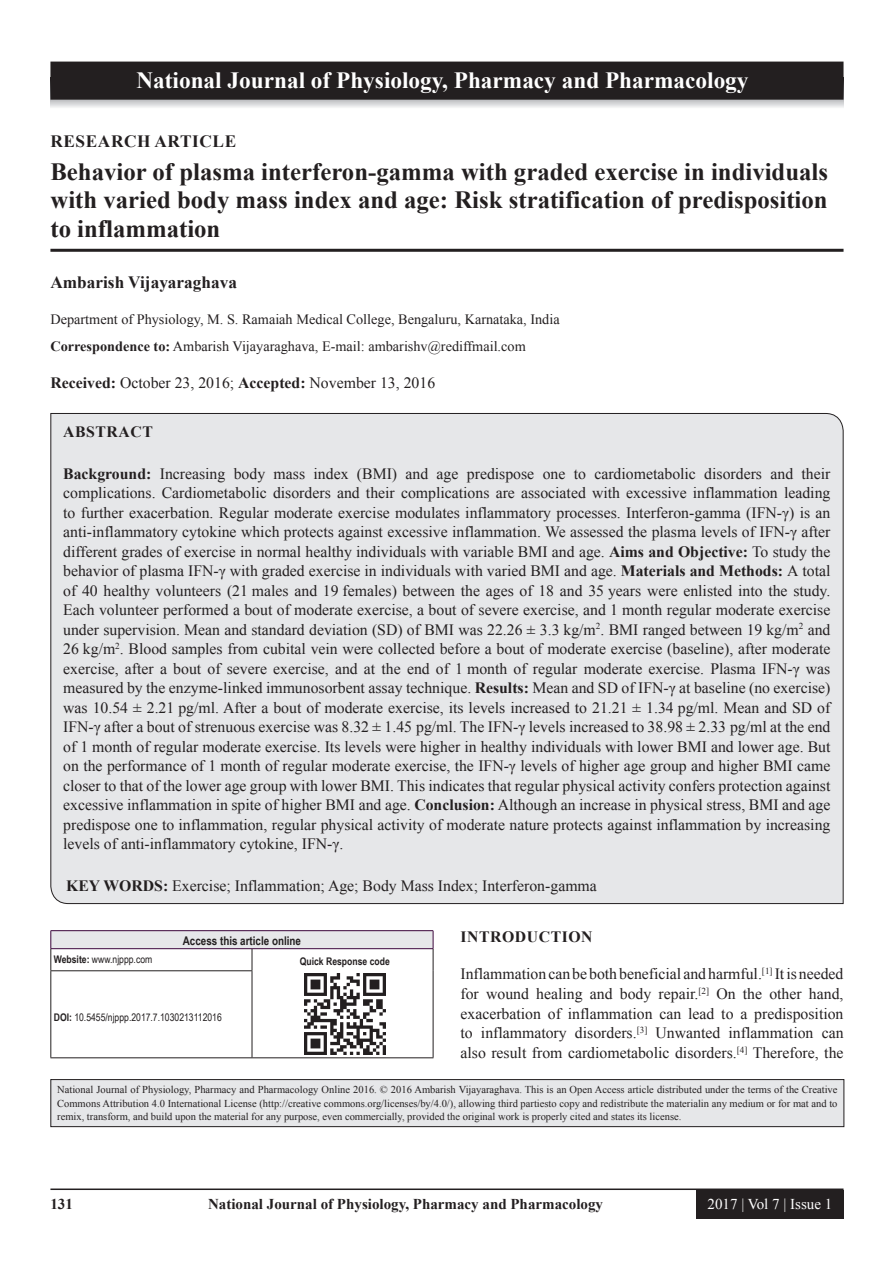
<style>
.page{position:relative;width:894px;height:1263px;background:#fff}
.page>*{position:absolute;margin:0;border:0;box-sizing:border-box;transform-origin:0 0}
.AT{font:700 24.75px/28.5px "Times New Roman";color:#231f20;text-align:justify}
.JN{font:700 23.25px "Times New Roman";color:#fff}
.AU{font:700 17.25px "Times New Roman";color:#231f20}
.AH{font:700 17.25px "Times New Roman";letter-spacing:.035em;color:#231f20}
.ABS{font:15.75px/19.5px "Times New Roman";color:#231f20;text-align:justify}
.TX{font:15.75px/19.6px "Times New Roman";color:#231f20;text-align:justify}
.KWD{font:15.75px "Times New Roman";color:#231f20}
.ABSH{font:700 15.75px "Times New Roman";letter-spacing:.035em;color:#231f20}
.RF{font:700 15px "Times New Roman";color:#231f20}
.RF_VOL{font:15px "Times New Roman";color:#fff}
.AFF{font:14.25px "Times New Roman";color:#231f20}
.ADD{font:14.25px "Times New Roman";color:#231f20}
.AAO{font:700 12px "Arial Narrow";color:#231f20}
.JN_TX{font:10.5px/13.5px "Times New Roman";color:#231f20;text-align:justify}
.Web{font:10.5px "Arial Narrow";color:#231f20}
.Web-2{font:700 10.5px "Arial Narrow";color:#231f20}
.s1{font-weight:700}
</style>
<div class="page">
<hr style="left:50px;top:1188px;width:793px;height:2px;background:#231f20">
<div style="left:696px;top:1190px;width:147px;height:28px;background:#231f20"></div>
<hr style="left:50px;top:249px;width:793px;height:3px;background:#231f20">
<div style="left:50px;top:413px;width:793px;height:491px;background:#e6e7e9"></div>
<div style="left:51px;top:930px;width:382px;height:18px;background:#e6e7e9"></div>
<hr style="left:51px;top:948px;width:201px;height:1px;background:#3e083e">
<hr style="left:252px;top:948px;width:181px;height:1px;background:#3e083e">
<svg style="left:50px;top:931px;width:2px;height:39px"></svg>
<svg style="left:251px;top:949px;width:1px;height:21px"></svg>
<hr style="left:50px;top:970px;width:202px;height:1px;background:#231f20">
<hr style="left:50px;top:971px;width:1px;height:86px;background:#231f20">
<hr style="left:251px;top:971px;width:1px;height:86px;background:#231f20">
<hr style="left:50px;top:1057px;width:202px;height:1px;background:#231f20">
<svg style="left:432px;top:931px;width:1px;height:39px"></svg>
<hr style="left:432px;top:970px;width:1px;height:87px;background:#231f20">
<hr style="left:252px;top:1057px;width:181px;height:1px;background:#231f20">
<hr style="left:51px;top:930px;width:201px;height:1px;background:#3e083e">
<hr style="left:252px;top:930px;width:181px;height:1px;background:#3e083e">
<img style="left:304px;top:973px;width:81px;height:81px">
<div style="left:51px;top:1079px;width:792px;height:47px;background:#e6e7e9"></div>
<div style="left:50px;top:1079px;width:794px;height:48px;border:1px solid #231f20"></div>
<svg style="left:51px;top:100px;width:792px;height:8px;background:#d9dadc"></svg>
<div style="left:51px;top:62px;width:791px;height:37px;background:#231f20"></div>
<div style="left:50px;top:62px;width:793px;height:38px;border:2px solid #231f20"></div>
<p class="JN" style="left:136px;top:64px;width:613px">National Journal of Physiology, Pharmacy and Pharmacology</p>
<p class="AH" style="left:50px;top:128px;width:187px">RESEARCH ARTICLE</p>
<p class="AT" style="left:50px;top:156px;width:778px">Behavior of plasma interferon-gamma with graded exercise in individuals with varied body mass index and age: Risk stratification of predisposition to inflammation</p>
<p class="AU" style="left:50px;top:269px;width:188px">Ambarish Vijayaraghava</p>
<p class="AFF" style="left:50px;top:309px;width:510px">Department of Physiology, M. S. Ramaiah Medical College, Bengaluru, Karnataka, India</p>
<p class="ADD" style="left:50px;top:336px;width:476px"><span class="s1">Correspondence to:</span> Ambarish Vijayaraghava, E-mail: ambarishv@rediffmail.com</p>
<p class="TX" style="left:50px;top:372px;width:386px"><span class="s1">Received:</span> October 23, 2016; <span class="s1">Accepted:</span> November 13, 2016</p>
<p class="ABSH" style="left:63px;top:420px;width:91px">ABSTRACT</p>
<p class="ABS" style="left:63px;top:463px;width:768px"><span class="s1">Background:</span> Increasing body mass index (BMI) and age predispose one to cardiometabolic disorders and their complications. Cardiometabolic disorders and their complications are associated with excessive inflammation leading to further exacerbation. Regular moderate exercise modulates inflammatory processes. Interferon-gamma (IFN-γ) is an anti-inflammatory cytokine which protects against excessive inflammation. We assessed the plasma levels of IFN-γ after different grades of exercise in normal healthy individuals with variable BMI and age. <span class="s1">Aims and Objective:</span> To study the behavior of plasma IFN-γ with graded exercise in individuals with varied BMI and age. <span class="s1">Materials and Methods:</span> A total of 40 healthy volunteers (21 males and 19 females) between the ages of 18 and 35 years were enlisted into the study.<br>Each volunteer performed a bout of moderate exercise, a bout of severe exercise, and 1 month regular moderate exercise under supervision. Mean and standard deviation (SD) of BMI was 22.26 ± 3.3 kg/m<sup>2</sup>. BMI ranged between 19 kg/m<sup>2</sup> and 26 kg/m<sup>2</sup>. Blood samples from cubital vein were collected before a bout of moderate exercise (baseline), after moderate exercise, after a bout of severe exercise, and at the end of 1 month of regular moderate exercise. Plasma IFN-γ was measured by the enzyme-linked immunosorbent assay technique. <span class="s1">Results:</span> Mean and SD of IFN-γ at baseline (no exercise) was 10.54 ± 2.21 pg/ml. After a bout of moderate exercise, its levels increased to 21.21 ± 1.34 pg/ml. Mean and SD of IFN-γ after a bout of strenuous exercise was 8.32 ± 1.45 pg/ml. The IFN-γ levels increased to 38.98 ± 2.33 pg/ml at the end of 1 month of regular moderate exercise. Its levels were higher in healthy individuals with lower BMI and lower age. But on the performance of 1 month of regular moderate exercise, the IFN-γ levels of higher age group and higher BMI came closer to that of the lower age group with lower BMI. This indicates that regular physical activity confers protection against excessive inflammation in spite of higher BMI and age. <span class="s1">Conclusion:</span> Although an increase in physical stress, BMI and age predispose one to inflammation, regular physical activity of moderate nature protects against inflammation by increasing levels of anti-inflammatory cytokine, IFN-γ.</p>
<p class="KWD" style="left:66px;top:874px;width:532px"><span class="s1">KEY WORDS:</span> Exercise; Inflammation; Age; Body Mass Index; Interferon-gamma</p>
<p class="AAO" style="left:183px;top:932px;width:120px">Access this article online</p>
<p class="Web" style="left:54px;top:951px;width:100px"><span class="s1">Website:</span> www.njppp.com</p>
<p class="Web-2" style="left:300px;top:953px;width:91px">Quick Response code</p>
<p class="Web" style="left:54px;top:1009px;width:169px"><span class="s1">DOI:</span> 10.5455/njppp.2017.7.1030213112016</p>
<h1 class="ABSH" style="left:460px;top:925px;width:134px">INTRODUCTION</h1>
<p class="TX" style="left:460px;top:963px;width:384px">Inflammation can be both beneficial and harmful.<sup>[1]</sup> It is needed for wound healing and body repair.<sup>[2]</sup> On the other hand, exacerbation of inflammation can lead to a predisposition to inflammatory disorders.<sup>[3]</sup> Unwanted inflammation can also result from cardiometabolic disorders.<sup>[4]</sup> Therefore, the</p>
<p class="JN_TX" style="left:57px;top:1082px;width:781px">National Journal of Physiology, Pharmacy and Pharmacology Online 2016. © 2016 Ambarish Vijayaraghava. This is an Open Access article distributed under the terms of the Creative Commons Attribution 4.0 International License (http://creative commons.org/licenses/by/4.0/), allowing third partiesto copy and redistribute the materialin any medium or for mat and to remix, transform, and build upon the material for any purpose, even commercially, provided the original work is properly cited and states its license.</p>
<p class="RF" style="left:50px;top:1193px;width:24px">131</p>
<p class="RF" style="left:208px;top:1193px;width:396px">National Journal of Physiology, Pharmacy and Pharmacology</p>
<p class="RF_VOL" style="left:707px;top:1193px;width:126px">2017 | Vol 7 | Issue 1</p>
</div>
